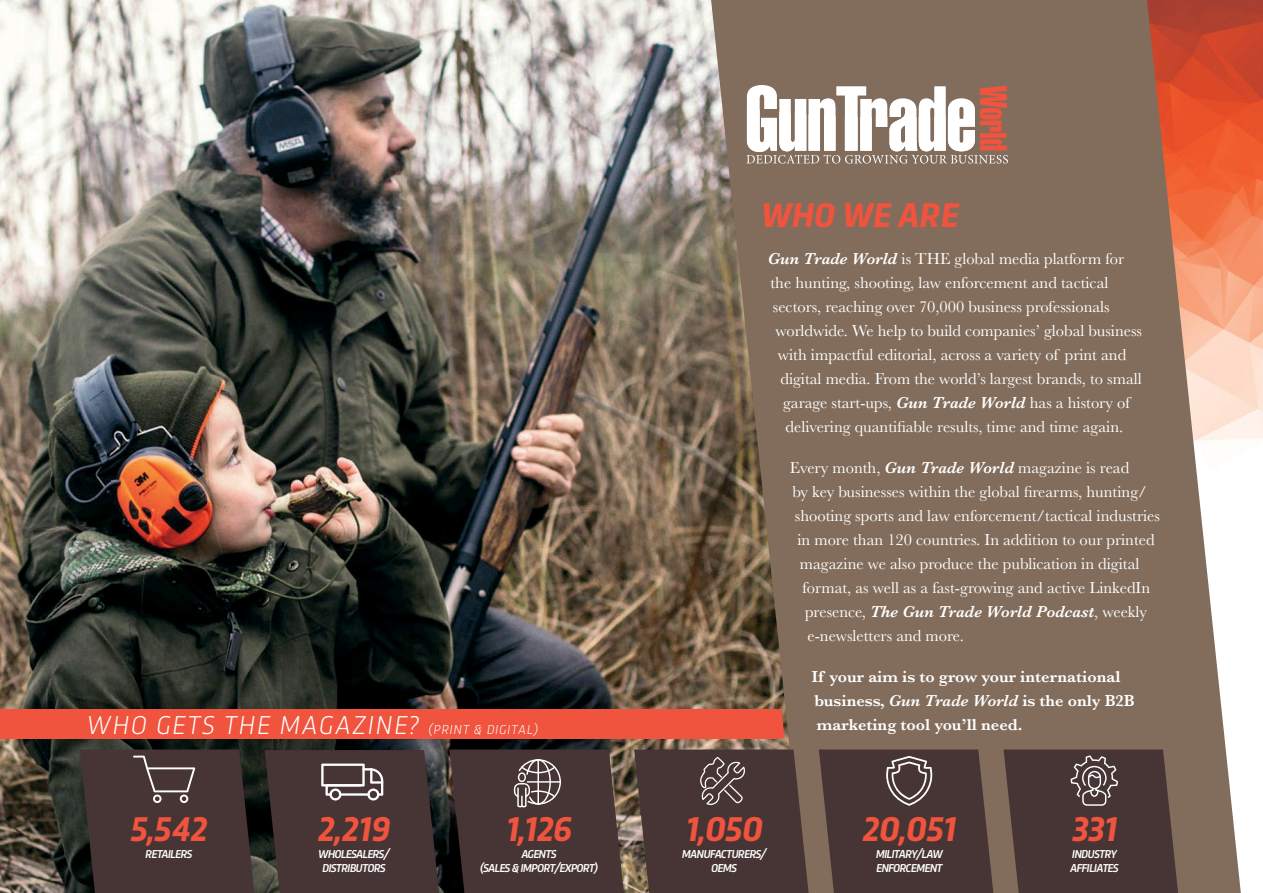
<style>
.page{position:relative;width:1263px;height:893px;background:#fff}
.page>*{position:absolute;margin:0;border:0;box-sizing:border-box;transform-origin:0 0}
.t1{font:italic 700 36px "Trasandina";color:#f0533e}
.t2{font:italic 300 27px "Trasandina";letter-spacing:.07em;color:#fff}
.t3{font:16.5px "Baskerville";color:#fff}
.t4{font:600 16.5px/24px "Baskerville";color:#fff}
.t5{font:italic 600 16.5px "Baskerville";color:#fff}
.t6{font:italic 500 12px "Trasandina";letter-spacing:-.05em;color:#fff}
.s1{font-size:13.5px}
.s2{font-weight:600;font-style:italic}
.s3{font-weight:400;font-style:normal}
.s4{font-style:italic}
</style>
<div class="page">
<img style="left:1241px;top:0;width:22px;height:439px">
<img style="left:0;top:0;width:711px;height:893px">
<svg style="left:711px;top:0;width:530px;height:893px;background:#8c715f"></svg>
<svg style="left:265px;top:750px;width:174px;height:143px;background:#483737"></svg>
<svg style="left:634px;top:749px;width:174px;height:144px;background:#4e3c3a"></svg>
<svg style="left:80px;top:749px;width:174px;height:144px;background:#453434"></svg>
<svg style="left:1003px;top:749px;width:175px;height:144px;background:#4f3d3b"></svg>
<svg style="left:449px;top:749px;width:175px;height:144px;background:#4b3938"></svg>
<svg style="left:819px;top:749px;width:174px;height:144px;background:#4e3b3a"></svg>
<div style="left:0;top:709px;width:775px;height:29px;background:#f0533e"></div>
<svg style="left:775px;top:709px;width:9px;height:29px"></svg>
<svg style="left:746px;top:85px;width:262px;height:79px"></svg>
<p class="t2" style="left:87px;top:705px;width:453px">WHO GETS THE MAGAZINE? <span class="s1">(PRINT &amp; DIGITAL)</span></p>
<p class="t1" style="left:761px;top:188px;width:199px">WHO WE ARE</p>
<p class="t3" style="left:768px;top:248px;width:358px"><span class="s2">Gun Trade World</span> is THE global media platform for</p>
<p class="t3" style="left:770px;top:272px;width:339px">the hunting, shooting, law enforcement and tactical</p>
<p class="t3" style="left:773px;top:296px;width:338px">sectors, reaching over 70,000 business professionals</p>
<p class="t3" style="left:775px;top:320px;width:368px">worldwide. We help to build companies’ global business</p>
<p class="t3" style="left:778px;top:344px;width:350px">with impactful editorial, across a variety of print and</p>
<p class="t3" style="left:780px;top:368px;width:363px">digital media. From the world’s largest brands, to small</p>
<p class="t3" style="left:783px;top:392px;width:348px">garage start-ups, <span class="s2">Gun Trade World</span> has a history of</p>
<p class="t3" style="left:785px;top:416px;width:339px">delivering quantifiable results, time and time again.</p>
<p class="t3" style="left:790px;top:457px;width:341px">Every month, <span class="s2">Gun Trade World</span> magazine is read</p>
<p class="t3" style="left:792px;top:481px;width:356px">by key businesses within the global firearms, hunting/</p>
<p class="t3" style="left:795px;top:505px;width:366px">shooting sports and law enforcement/tactical industries</p>
<p class="t3" style="left:797px;top:529px;width:359px">in more than 120 countries. In addition to our printed</p>
<p class="t3" style="left:800px;top:553px;width:341px">magazine we also produce the publication in digital</p>
<p class="t3" style="left:802px;top:577px;width:349px">format, as well as a fast-growing and active LinkedIn</p>
<p class="t5" style="left:805px;top:600px;width:344px"><span class="s3">presence,</span> The Gun Trade World Podcast<span class="s3">, weekly</span></p>
<p class="t3" style="left:807px;top:625px;width:158px">e-newsletters and more.</p>
<p class="t4" style="left:812px;top:664px;width:324px">If your aim is to grow your international business, <span class="s4">Gun Trade World</span> is the only B2B marketing tool you’ll need.</p>
<p class="t1" style="left:130px;top:802px;width:78px">5,542</p>
<p class="t1" style="left:318px;top:802px;width:73px">2,219</p>
<p class="t1" style="left:506px;top:802px;width:67px">1,126</p>
<p class="t1" style="left:686px;top:802px;width:78px">1,050</p>
<p class="t1" style="left:863px;top:802px;width:95px">20,051</p>
<p class="t1" style="left:1072px;top:802px;width:46px">331</p>
<p class="t6" style="left:145px;top:845px;width:49px">RETAILERS</p>
<p class="t6" style="left:318px;top:845px;width:73px">WHOLESALERS/</p>
<p class="t6" style="left:322px;top:858px;width:65px">DISTRIBUTORS</p>
<p class="t6" style="left:521px;top:845px;width:37px">AGENTS</p>
<p class="t6" style="left:480px;top:858px;width:120px">(SALES &amp; IMPORT/EXPORT)</p>
<p class="t6" style="left:682px;top:845px;width:86px">MANUFACTURERS/</p>
<p class="t6" style="left:711px;top:858px;width:27px">OEMS</p>
<p class="t6" style="left:876px;top:845px;width:68px">MILITARY/LAW</p>
<p class="t6" style="left:876px;top:858px;width:68px">ENFORCEMENT</p>
<p class="t6" style="left:1072px;top:845px;width:47px">INDUSTRY</p>
<p class="t6" style="left:1070px;top:858px;width:50px">AFFILIATES</p>
</div>
